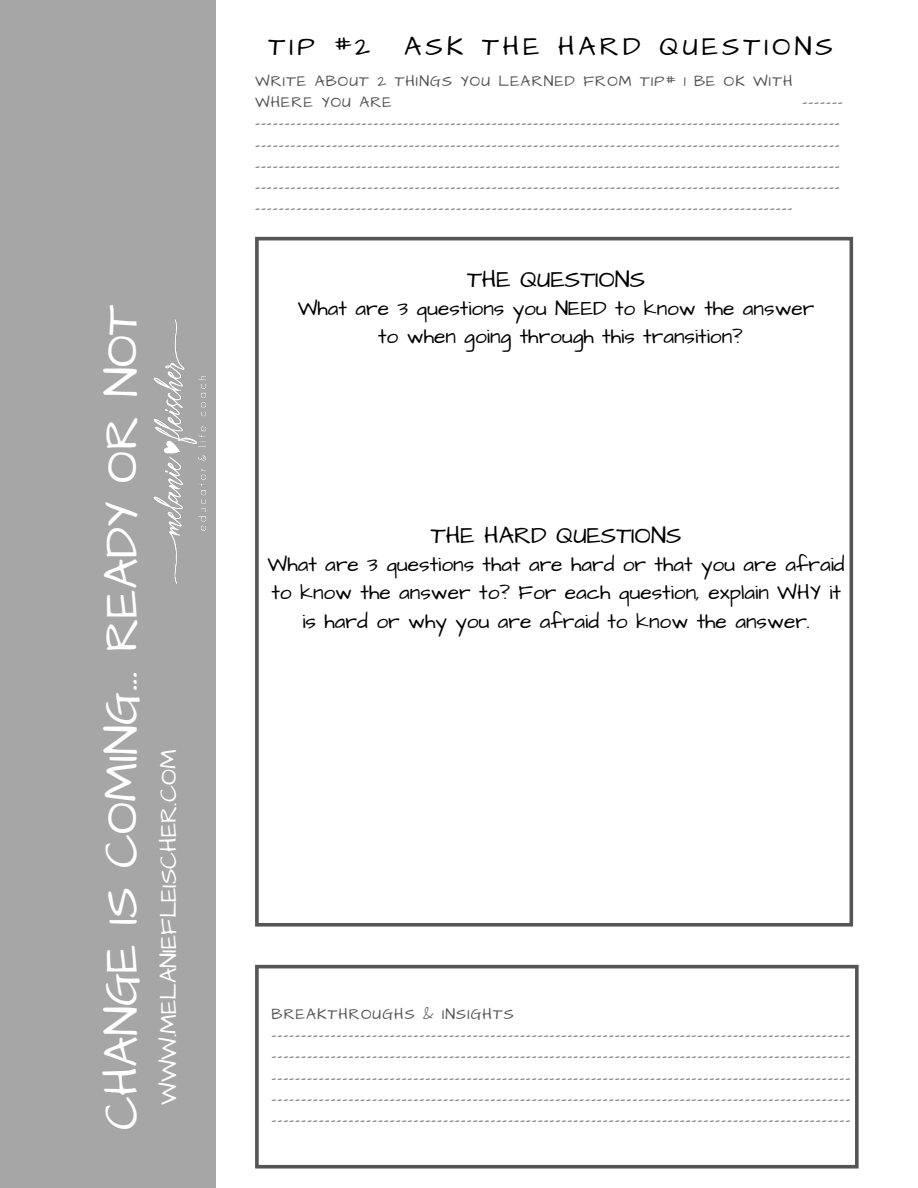
<style>
.page{position:relative;width:918px;height:1188px;background:#fff}
.page>*{position:absolute;margin:0;border:0;box-sizing:border-box;transform-origin:0 0}
.t1{font:48px "Architects Daughter";color:#fff}
.t2{font:27px "Architects Daughter";letter-spacing:.15em;color:#000}
.t3{font:24px "Architects Daughter";color:#000}
.t4{font:24px "Architects Daughter";color:#fff}
.t5{font:21px/28px "Architects Daughter";color:#000;text-align:center}
.t6{font:15.6px/21.1px "Architects Daughter";letter-spacing:.07em;color:#555}
</style>
<div class="page">
<svg style="left:255px;top:237px;width:598px;height:690px"></svg>
<svg style="left:255px;top:965px;width:604px;height:203px"></svg>
<div style="left:0;top:0;width:216px;height:1188px;background:#a6a6a6"></div>
<img style="left:153px;top:319px;width:53px;height:265px">
<h1 class="t1" style="left:90px;top:1130px;width:826px;rotate:-90deg">CHANGE IS COMING... READY OR NOT</h1>
<h3 class="t4" style="left:153px;top:1105px;width:357px;rotate:-90deg">WWW.MELANIEFLEISCHER.COM</h3>
<h2 class="t2" style="left:269px;top:28px;width:566px">TIP #2 ASK THE HARD QUESTIONS</h2>
<p class="t6" style="left:255px;top:71px;width:539px">WRITE ABOUT 2 THINGS YOU LEARNED FROM TIP# 1 BE OK WITH<br>WHERE YOU ARE</p>
<p class="t6" style="left:255px;top:92px;width:589px;text-indent:547px">------- --------------------------------------------------------------------------------------------------- --------------------------------------------------------------------------------------------------- --------------------------------------------------------------------------------------------------- --------------------------------------------------------------------------------------------------- -------------------------------------------------------------------------------------------</p>
<h3 class="t3" style="left:467px;top:263px;width:180px">THE QUESTIONS</h3>
<h3 class="t5" style="left:298px;top:295px;width:518px">What are 3 questions you NEED to know the answer to when going through this transition?</h3>
<h3 class="t3" style="left:431px;top:520px;width:252px">THE HARD QUESTIONS</h3>
<h3 class="t5" style="left:268px;top:551px;width:579px">What are 3 questions that are hard or that you are afraid to know the answer to? For each question, explain WHY it is hard or why you are afraid to know the answer.</h3>
<p class="t6" style="left:272px;top:1004px;width:580px">BREAKTHROUGHS &amp; INSIGHTS -------------------------------------------------------------------------------------------------- -------------------------------------------------------------------------------------------------- -------------------------------------------------------------------------------------------------- --------------------------------------------------------------------------------------------------</p>
<p class="t6" style="left:272px;top:1110px;width:580px">--------------------------------------------------------------------------------------------------</p>
</div>
